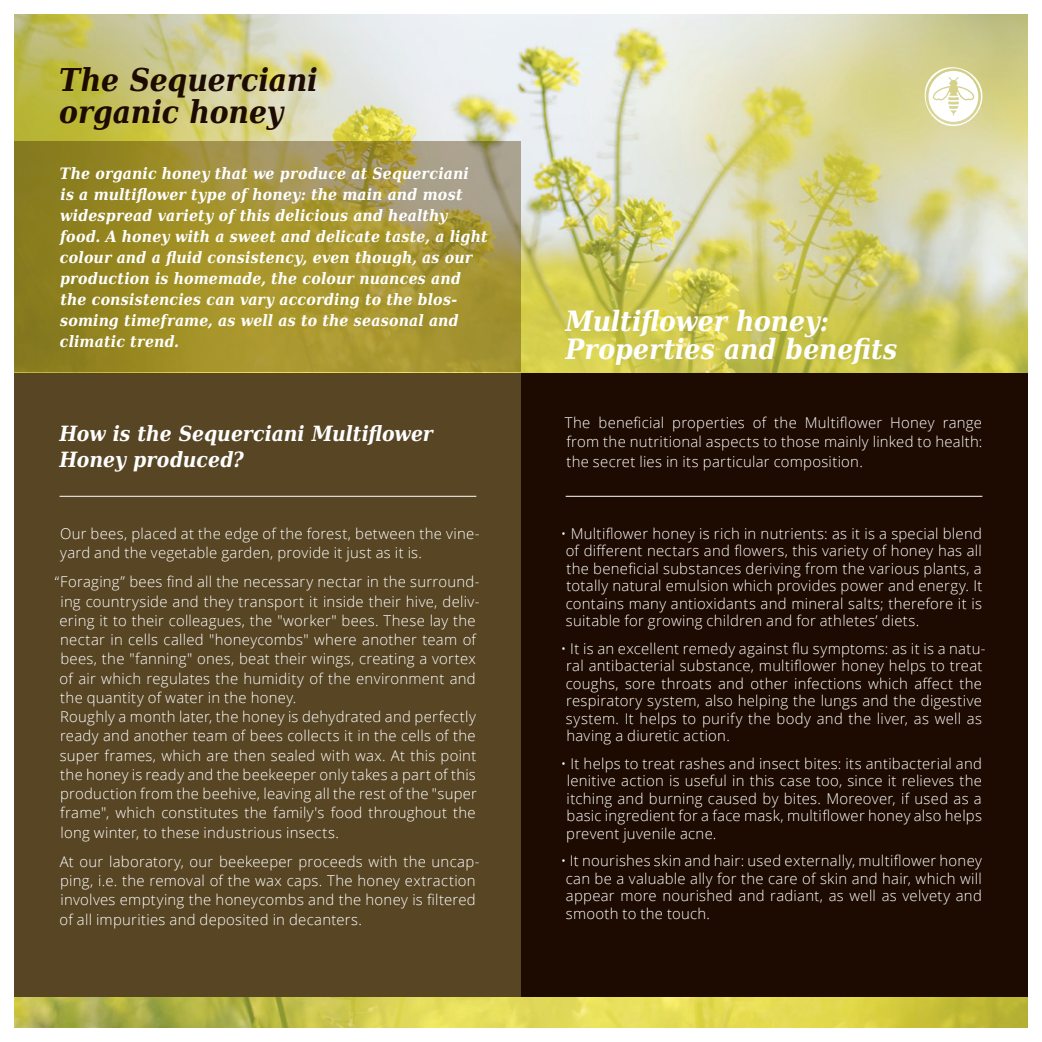
<style>
.page{position:relative;width:1042px;height:1042px;background:#fff}
.page>*{position:absolute;margin:0;border:0;box-sizing:border-box;transform-origin:0 0}
.t1{font:italic 700 31.5px/31.5px "DejaVu Serif Condensed";letter-spacing:-.005em;color:#1d0a00}
.t2{font:italic 700 28px/28px "DejaVu Serif Condensed";letter-spacing:-.005em;color:#fff}
.t3{font:italic 700 21px/25.2px "DejaVu Serif Condensed";letter-spacing:-.005em;color:#fff}
.t4{font:italic 700 15.75px/21px "DejaVu Serif Condensed";letter-spacing:.01em;color:#fff}
.t5{font:300 14.88px/19.2px "Open Sans";letter-spacing:.02em;color:#fff}
</style>
<div class="page">
<div style="left:15px;top:372px;width:506px;height:625px;background:#574524"></div>
<div style="left:521px;top:372px;width:506px;height:625px;background:#1d0a00"></div>
<img style="left:15px;top:15px;width:1012px;height:357px">
<img style="left:15px;top:997px;width:1012px;height:30px">
<hr style="left:566px;top:496px;width:416px;height:1px;background:#fff">
<hr style="left:60px;top:496px;width:416px;height:1px;background:#fff">
<svg style="left:15px;top:141px;width:506px;height:231px"></svg>
<svg style="left:914px;top:57px;width:72px;height:69px"></svg>
<h1 class="t1" style="left:59px;top:63px;width:260px">The Sequerciani organic honey</h1>
<p class="t4" style="left:60px;top:162px;width:429px">The organic honey that we produce at Sequerciani<br>is a multiflower type of honey: the main and most widespread variety of this delicious and healthy food. A honey with a sweet and delicate taste, a light colour and a fluid consistency, even though, as our production is homemade, the colour nuances and the consistencies can vary according to the blos&shy;soming timeframe, as well as to the seasonal and climatic trend.</p>
<h3 class="t3" style="left:60px;top:421px;width:375px">How is the Sequerciani Multiflower<br>Honey produced?</h3>
<p class="t5" style="left:60px;top:523px;width:421px">Our bees, placed at the edge of the forest, between the vine&shy;yard and the vegetable garden, provide it just as it is.</p>
<p class="t5" style="left:60px;top:572px;width:421px;text-indent:-5px">“Foraging” bees find all the necessary nectar in the surround&shy;ing countryside and they transport it inside their hive, deliv&shy;ering it to their colleagues, the "worker" bees. These lay the nectar in cells called "honeycombs" where another team of bees, the "fanning" ones, beat their wings, creating a vortex of air which regulates the humidity of the environment and the quantity of water in the honey.<br>Roughly a month later, the honey is dehydrated and perfectly ready and another team of bees collects it in the cells of the super frames, which are then sealed with wax. At this point the honey is ready and the beekeeper only takes a part of this production from the beehive, leaving all the rest of the "super frame", which constitutes the family's food throughout the long winter, to these industrious insects.</p>
<p class="t5" style="left:60px;top:851px;width:421px">At our laboratory, our beekeeper proceeds with the uncap&shy;ping, i.e. the removal of the wax caps. The honey extraction involves emptying the honeycombs and the honey is filtered of all impurities and deposited in decanters.</p>
<h2 class="t2" style="left:566px;top:307px;width:333px">Multiflower honey:<br>Properties and benefits</h2>
<p class="t5" style="left:565px;top:412px;width:419px;text-align:justify">The beneficial properties of the Multiflower Honey range from the nutritional aspects to those mainly linked to health: the secret lies in its particular composition.</p>
<p class="t5" style="left:566px;top:524px;width:418px;line-height:17.5px;text-align:justify;text-indent:-5px">• Multiflower honey is rich in nutrients: as it is a special blend of different nectars and flowers, this variety of honey has all the beneficial substances deriving from the various plants, a totally natural emulsion which provides power and energy. It contains many antioxidants and mineral salts; therefore it is suitable for growing children and for athletes’ diets.</p>
<p class="t5" style="left:566px;top:639px;width:421px;line-height:17.5px;text-indent:-5px">• It is an excellent remedy against flu symptoms: as it is a natu&shy;ral antibacterial substance, multiflower honey helps to treat coughs, sore throats and other infections which affect the respiratory system, also helping the lungs and the digestive system. It helps to purify the body and the liver, as well as having a diuretic action.</p>
<p class="t5" style="left:566px;top:754px;width:417px;line-height:17.5px;text-align:justify;text-indent:-5px">• It helps to treat rashes and insect bites: its antibacterial and lenitive action is useful in this case too, since it relieves the itching and burning caused by bites. Moreover, if used as a basic ingredient for a face mask, multiflower honey also helps prevent juvenile acne.</p>
<p class="t5" style="left:566px;top:851px;width:418px;line-height:17.5px;text-align:justify;text-indent:-5px">• It nourishes skin and hair: used externally, multiflower honey can be a valuable ally for the care of skin and hair, which will appear more nourished and radiant, as well as velvety and smooth to the touch.</p>
</div>
